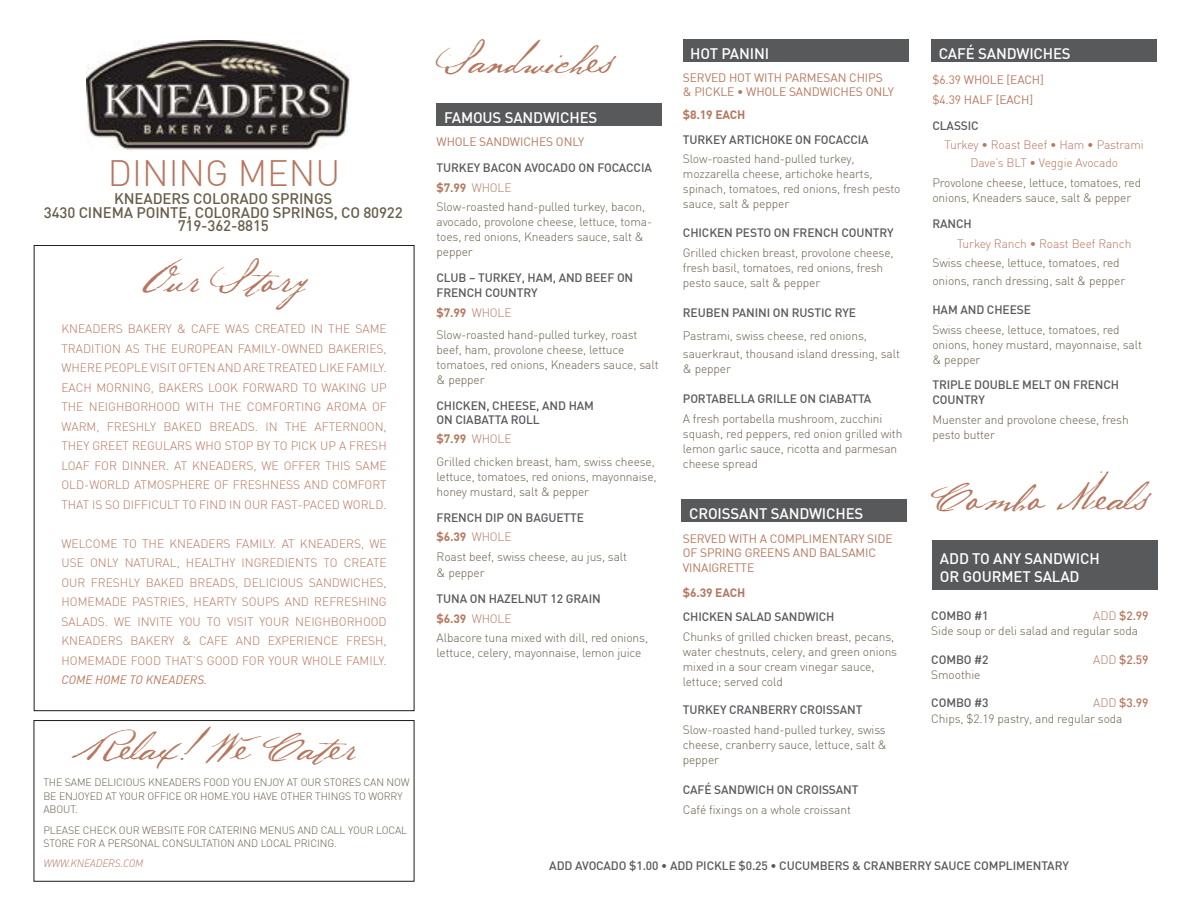
<style>
.page{position:relative;width:1188px;height:918px;background:#fff}
.page>*{position:absolute;margin:0;border:0;box-sizing:border-box;transform-origin:0 0}
.t1{font:43.5px "Baker Script";letter-spacing:-.025em;color:#b6775e}
.t2{font:43.5px "Baker Script";letter-spacing:-.09em;color:#b6775e}
.t3{font:43.5px "Baker Script";letter-spacing:.03em;color:#b6775e}
.t4{font:300 36px "DIN";color:#b6775e}
.t5{font:500 15px/18px "DIN";letter-spacing:-.01em;color:#fff}
.t6{font:500 15px/13.5px "DIN";letter-spacing:-.01em;color:#695e4a;text-align:center}
.t7{font:300 12px/15px "DIN";letter-spacing:-.01em;color:#695e4a}
.t8{font:300 12px/19.5px "DIN";color:#b7765d;text-align:justify}
.t9{font:500 12px/15px "DIN";letter-spacing:-.01em;color:#58595b}
.t10{font:12px/14.4px "DIN";letter-spacing:-.01em;color:#b6775e}
.t11{font:300 12px/18px "DIN";letter-spacing:-.01em;color:#b6775e;text-align:center}
.t12{font:700 12px "DIN Pro";letter-spacing:-.01em;color:#b6775e}
.t13{font:italic 12px "DIN";color:#b7765d}
.t14{font:500 12px "DIN";color:#b6775e}
.t15{font:300 10.5px/13.5px "DIN";letter-spacing:-.01em;color:#695e4a}
.t16{font:10.5px "DIN Light Italic Alt";letter-spacing:-.01em;color:#b6775e}
.s1{font-family:"DIN";font-weight:300}
.s2{color:#b6775e}
.s3{font-weight:500;color:#b6775e}
.s4{font-weight:300}
</style>
<div class="page">
<div style="left:437px;top:104px;width:225px;height:22px;background:#58595b"></div>
<div style="left:683px;top:39px;width:225px;height:22px;background:#58595b"></div>
<div style="left:931px;top:39px;width:226px;height:22px;background:#58595b"></div>
<div style="left:932px;top:541px;width:226px;height:49px;background:#58595b"></div>
<div style="left:682px;top:499px;width:225px;height:23px;background:#58595b"></div>
<div style="left:34px;top:720px;width:380px;height:161px;border:1px solid #000"></div>
<img style="left:86px;top:40px;width:264px;height:111px">
<h2 class="t4" style="left:108px;top:151px;width:234px">DINING MENU</h2>
<p class="t6" style="left:44px;top:191px;width:360px">KNEADERS COLORADO SPRINGS<br>3430 CINEMA POINTE, COLORADO SPRINGS, CO 80922<br>719-362-8815</p>
<h1 class="t3" style="left:143px;top:252px;width:162px">Our Story</h1>
<p class="t8" style="left:61px;top:319px;width:327px">KNEADERS BAKERY &amp; CAFE WAS CREATED IN THE SAME TRADITION AS THE EUROPEAN FAMILY-OWNED BAKERIES, WHERE PEOPLE VISIT OFTEN AND ARE TREATED LIKE FAMILY.<br>EACH MORNING, BAKERS LOOK FORWARD TO WAKING UP THE NEIGHBORHOOD WITH THE COMFORTING AROMA OF WARM, FRESHLY BAKED BREADS. IN THE AFTERNOON, THEY GREET REGULARS WHO STOP BY TO PICK UP A FRESH LOAF FOR DINNER. AT KNEADERS, WE OFFER THIS SAME OLD-WORLD ATMOSPHERE OF FRESHNESS AND COMFORT THAT IS SO DIFFICULT TO FIND IN OUR FAST-PACED WORLD.</p>
<p class="t8" style="left:61px;top:534px;width:327px">WELCOME TO THE KNEADERS FAMILY. AT KNEADERS, WE USE ONLY NATURAL, HEALTHY INGREDIENTS TO CREATE OUR FRESHLY BAKED BREADS, DELICIOUS SANDWICHES, HOMEMADE PASTRIES, HEARTY SOUPS AND REFRESHING SALADS. WE INVITE YOU TO VISIT YOUR NEIGHBORHOOD KNEADERS BAKERY &amp; CAFE AND EXPERIENCE FRESH, HOMEMADE FOOD THAT’S GOOD FOR YOUR WHOLE FAMILY.</p>
<p class="t13" style="left:61px;top:673px;width:147px">COME HOME TO KNEADERS.</p>
<h1 class="t2" style="left:85px;top:720px;width:271px">Relax! We Cater</h1>
<p class="t15" style="left:43px;top:776px;width:368px">THE SAME DELICIOUS KNEADERS FOOD YOU ENJOY AT OUR STORES CAN NOW<br>BE ENJOYED AT YOUR OFFICE OR HOME.YOU HAVE OTHER THINGS TO WORRY<br>ABOUT.</p>
<p class="t15" style="left:43px;top:823px;width:365px">PLEASE CHECK OUR WEBSITE FOR CATERING MENUS AND CALL YOUR LOCAL<br>STORE FOR A PERSONAL CONSULTATION AND LOCAL PRICING.</p>
<p class="t16" style="left:43px;top:857px;width:102px">WWW.KNEADERS.COM</p>
<h1 class="t1" style="left:438px;top:33px;width:175px">Sandwiches</h1>
<p class="t5" style="left:444px;top:108px;width:155px">FAMOUS SANDWICHES</p>
<p class="t10" style="left:437px;top:135px;width:149px">WHOLE SANDWICHES ONLY</p>
<p class="t9" style="left:437px;top:160px;width:217px">TURKEY BACON AVOCADO ON FOCACCIA</p>
<p class="t12" style="left:437px;top:179px;width:76px">$7.99 <span class="s1">WHOLE</span></p>
<p class="t7" style="left:437px;top:199px;width:217px">Slow-roasted hand-pulled turkey, bacon, avocado, provolone cheese, lettuce, toma&shy;toes, red onions, Kneaders sauce, salt &amp; pepper</p>
<p class="t9" style="left:437px;top:270px;width:198px">CLUB – TURKEY, HAM, AND BEEF ON<br>FRENCH COUNTRY</p>
<p class="t12" style="left:437px;top:304px;width:76px">$7.99 <span class="s1">WHOLE</span></p>
<p class="t7" style="left:437px;top:327px;width:224px">Slow-roasted hand-pulled turkey, roast beef, ham, provolone cheese, lettuce tomatoes, red onions, Kneaders sauce, salt &amp; pepper</p>
<p class="t9" style="left:437px;top:398px;width:159px;line-height:13.8px">CHICKEN, CHEESE, AND HAM<br>ON CIABATTA ROLL</p>
<p class="t12" style="left:437px;top:431px;width:76px">$7.99 <span class="s1">WHOLE</span></p>
<p class="t7" style="left:437px;top:454px;width:222px">Grilled chicken breast, ham, swiss cheese, lettuce, tomatoes, red onions, mayonnaise, honey mustard, salt &amp; pepper</p>
<p class="t9" style="left:437px;top:509px;width:149px">FRENCH DIP ON BAGUETTE</p>
<p class="t12" style="left:437px;top:529px;width:76px">$6.39 <span class="s1">WHOLE</span></p>
<p class="t7" style="left:437px;top:548px;width:192px;line-height:16.6px">Roast beef, swiss cheese, au jus, salt &amp; pepper</p>
<p class="t9" style="left:437px;top:591px;width:166px">TUNA ON HAZELNUT 12 GRAIN</p>
<p class="t12" style="left:437px;top:610px;width:76px">$6.39 <span class="s1">WHOLE</span></p>
<p class="t7" style="left:437px;top:630px;width:213px">Albacore tuna mixed with dill, red onions, lettuce, celery, mayonnaise, lemon juice</p>
<p class="t5" style="left:690px;top:44px;width:80px">HOT PANINI</p>
<p class="t10" style="left:683px;top:70px;width:213px">SERVED HOT WITH PARMESAN CHIPS &amp; PICKLE • WHOLE SANDWICHES ONLY</p>
<p class="t12" style="left:683px;top:107px;width:64px">$8.19 EACH</p>
<p class="t9" style="left:683px;top:132px;width:187px">TURKEY ARTICHOKE ON FOCACCIA</p>
<p class="t7" style="left:683px;top:151px;width:219px">Slow-roasted hand-pulled turkey, mozzarella cheese, artichoke hearts, spinach, tomatoes, red onions, fresh pesto sauce, salt &amp; pepper</p>
<p class="t9" style="left:683px;top:225px;width:212px">CHICKEN PESTO ON FRENCH COUNTRY</p>
<p class="t7" style="left:683px;top:245px;width:212px">Grilled chicken breast, provolone cheese, fresh basil, tomatoes, red onions, fresh pesto sauce, salt &amp; pepper</p>
<p class="t9" style="left:683px;top:305px;width:175px">REUBEN PANINI ON RUSTIC RYE</p>
<p class="t7" style="left:683px;top:326px;width:218px;line-height:18px">Pastrami, swiss cheese, red onions, sauerkraut, thousand island dressing, salt</p>
<p class="t7" style="left:683px;top:361px;width:50px">&amp; pepper</p>
<p class="t9" style="left:683px;top:391px;width:190px">PORTABELLA GRILLE ON CIABATTA</p>
<p class="t7" style="left:683px;top:411px;width:221px">A fresh portabella mushroom, zucchini squash, red peppers, red onion grilled with lemon garlic sauce, ricotta and parmesan cheese spread</p>
<p class="t5" style="left:689px;top:504px;width:176px">CROISSANT SANDWICHES</p>
<p class="t10" style="left:683px;top:531px;width:211px">SERVED WITH A COMPLIMENTARY SIDE<br>OF SPRING GREENS AND BALSAMIC<br>VINAIGRETTE</p>
<p class="t12" style="left:683px;top:584px;width:64px">$6.39 EACH</p>
<p class="t9" style="left:683px;top:609px;width:153px">CHICKEN SALAD SANDWICH</p>
<p class="t7" style="left:683px;top:629px;width:216px">Chunks of grilled chicken breast, pecans, water chestnuts, celery, and green onions mixed in a sour cream vinegar sauce, lettuce; served cold</p>
<p class="t9" style="left:683px;top:702px;width:181px">TURKEY CRANBERRY CROISSANT</p>
<p class="t7" style="left:683px;top:722px;width:206px;text-align:justify">Slow-roasted hand-pulled turkey, swiss cheese, cranberry sauce, lettuce, salt &amp; pepper</p>
<p class="t9" style="left:683px;top:782px;width:177px">CAFÉ SANDWICH ON CROISSANT</p>
<p class="t7" style="left:683px;top:802px;width:170px">Café fixings on a whole croissant</p>
<p class="t5" style="left:939px;top:44px;width:134px">CAFÉ SANDWICHES</p>
<p class="t10" style="left:932px;top:70px;width:113px;line-height:19.5px">$6.39 WHOLE [EACH] $4.39 HALF [EACH]</p>
<p class="t9" style="left:932px;top:117px;width:48px">CLASSIC</p>
<p class="t11" style="left:945px;top:136px;width:201px">Turkey • Roast Beef • Ham • Pastrami<br>Dave’s BLT • Veggie Avocado</p>
<p class="t7" style="left:932px;top:175px;width:210px">Provolone cheese, lettuce, tomatoes, red onions, Kneaders sauce, salt &amp; pepper</p>
<p class="t9" style="left:932px;top:216px;width:41px">RANCH</p>
<p class="t11" style="left:957px;top:234px;width:176px">Turkey Ranch • Roast Beef Ranch</p>
<p class="t7" style="left:932px;top:254px;width:194px;line-height:18px">Swiss cheese, lettuce, tomatoes, red onions, ranch dressing, salt &amp; pepper</p>
<p class="t9" style="left:932px;top:302px;width:100px">HAM AND CHEESE</p>
<p class="t7" style="left:932px;top:322px;width:211px">Swiss cheese, lettuce, tomatoes, red onions, honey mustard, mayonnaise, salt &amp; pepper</p>
<p class="t9" style="left:932px;top:377px;width:188px">TRIPLE DOUBLE MELT ON FRENCH<br>COUNTRY</p>
<p class="t7" style="left:932px;top:412px;width:198px">Muenster and provolone cheese, fresh pesto butter</p>
<h1 class="t1" style="left:931px;top:469px;width:216px">Combo Meals</h1>
<p class="t5" style="left:940px;top:549px;width:161px">ADD TO ANY SANDWICH<br>OR GOURMET SALAD</p>
<p class="t7" style="left:931px;top:608px;width:219px;text-indent:162px"><span class="s2">ADD</span> <span class="s3">$2.99<br></span>Side soup or deli salad and regular soda</p>
<p class="t9" style="left:931px;top:651px;width:59px">COMBO #2</p>
<p class="t14" style="left:1093px;top:652px;width:57px"><span class="s4">ADD</span> $2.59</p>
<p class="t7" style="left:931px;top:667px;width:51px">Smoothie</p>
<p class="t9" style="left:931px;top:695px;width:59px">COMBO #3</p>
<p class="t9" style="left:931px;top:607px;width:59px">COMBO #1</p>
<p class="t7" style="left:931px;top:695px;width:219px;text-indent:162px"><span class="s2">ADD</span> <span class="s3">$3.99<br></span>Chips, $2.19 pastry, and regular soda</p>
<p class="t9" style="left:549px;top:858px;width:521px">ADD AVOCADO $1.00 • ADD PICKLE $0.25 • CUCUMBERS &amp; CRANBERRY SAUCE COMPLIMENTARY</p>
</div>
